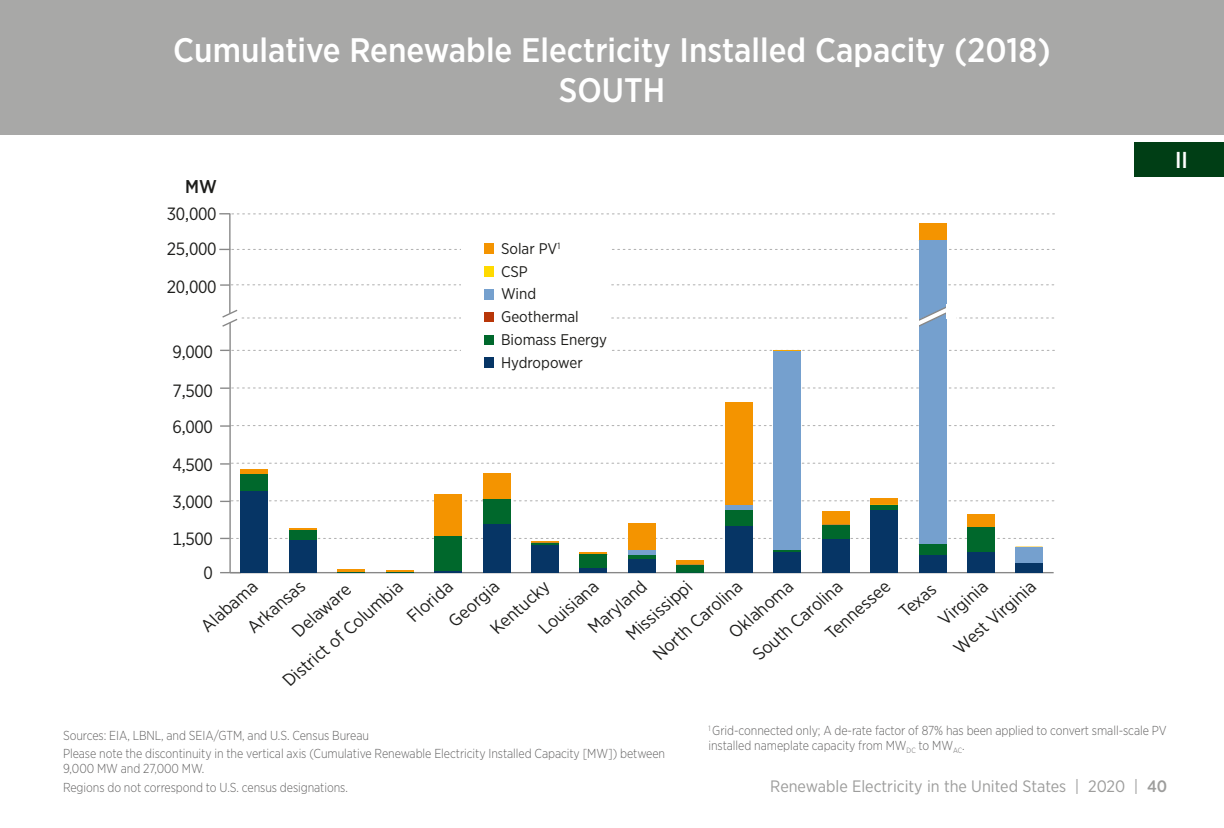
<style>
.page{position:relative;width:1224px;height:828px;background:#fff}
.page>*{position:absolute;margin:0;border:0;box-sizing:border-box;transform-origin:0 0}
.Page_Header{font:500 34px/40px "Gotham Narrow";color:#fff;text-align:center}
.t1{font:500 23px "Gotham Narrow";color:#fff}
.t2{font:500 18.6px "Gotham Narrow";color:#1d1d1b}
.t3{font:17.8px/34.6px "Gotham Narrow";color:#1d1d1b}
.t4{font:16.4px "Gotham Narrow";color:#9d9d9c}
.t5{font:15.4px "Gotham Narrow";color:#1d1d1b}
.footnote_left{font:300 13px/15px "Gotham Narrow";letter-spacing:-.005em;color:#646363;scale:.95 1}
.s1{font-weight:500}
</style>
<div class="page">
<div style="left:1134px;top:142px;width:90px;height:35px;background:#003e15"></div>
<div style="left:0;top:0;width:1224px;height:134px;background:#a8a8a7"></div>
<div style="left:484px;top:289px;width:10px;height:10px;background:#75a0ce"></div>
<div style="left:484px;top:266px;width:10px;height:10px;background:#ffda00"></div>
<div style="left:484px;top:243px;width:10px;height:10px;background:#f49400"></div>
<div style="left:484px;top:358px;width:10px;height:10px;background:#063565"></div>
<div style="left:484px;top:335px;width:10px;height:10px;background:#00682c"></div>
<hr style="left:230px;top:572px;width:824px;height:1px;background:#878787">
<hr style="left:229px;top:323px;width:2px;height:250px;background:#878787">
<svg style="left:220px;top:388px;width:834px;height:1px"></svg>
<svg style="left:220px;top:425px;width:834px;height:2px"></svg>
<svg style="left:220px;top:463px;width:834px;height:2px"></svg>
<svg style="left:220px;top:284px;width:834px;height:2px"></svg>
<div style="left:241px;top:469px;width:27px;height:5px;background:#f49400"></div>
<hr style="left:289px;top:528px;width:27px;height:2px;background:#f49400">
<hr style="left:338px;top:570px;width:27px;height:2px;background:#f49400">
<div style="left:435px;top:494px;width:27px;height:42px;background:#f49400"></div>
<div style="left:483px;top:473px;width:27px;height:26px;background:#f49400"></div>
<svg style="left:220px;top:538px;width:834px;height:5px"></svg>
<hr style="left:580px;top:552px;width:27px;height:2px;background:#f49400">
<div style="left:628px;top:523px;width:27px;height:27px;background:#f49400"></div>
<svg style="left:677px;top:561px;width:27px;height:4px"></svg>
<div style="left:725px;top:403px;width:27px;height:102px;background:#f49400"></div>
<svg style="left:220px;top:350px;width:834px;height:1px"></svg>
<div style="left:822px;top:512px;width:27px;height:13px;background:#f49400"></div>
<div style="left:871px;top:498px;width:27px;height:7px;background:#f49400"></div>
<div style="left:919px;top:223px;width:27px;height:18px;background:#f49400"></div>
<div style="left:967px;top:514px;width:28px;height:13px;background:#f49400"></div>
<div style="left:628px;top:550px;width:27px;height:5px;background:#75a0ce"></div>
<div style="left:725px;top:505px;width:27px;height:5px;background:#75a0ce"></div>
<div style="left:774px;top:351px;width:27px;height:199px;background:#75a0ce"></div>
<svg style="left:220px;top:500px;width:834px;height:6px"></svg>
<div style="left:919px;top:241px;width:27px;height:303px;background:#75a0ce"></div>
<div style="left:1016px;top:547px;width:27px;height:17px;background:#75a0ce"></div>
<div style="left:241px;top:474px;width:27px;height:17px;background:#00682c"></div>
<div style="left:289px;top:530px;width:27px;height:10px;background:#00682c"></div>
<svg style="left:338px;top:572px;width:27px;height:1px"></svg>
<svg style="left:386px;top:571px;width:27px;height:2px"></svg>
<div style="left:435px;top:536px;width:27px;height:35px;background:#00682c"></div>
<div style="left:483px;top:499px;width:27px;height:25px;background:#00682c"></div>
<hr style="left:531px;top:543px;width:28px;height:3px;background:#00682c">
<div style="left:580px;top:554px;width:27px;height:14px;background:#00682c"></div>
<hr style="left:628px;top:555px;width:27px;height:4px;background:#00682c">
<div style="left:677px;top:565px;width:27px;height:8px;background:#00682c"></div>
<div style="left:725px;top:510px;width:27px;height:16px;background:#00682c"></div>
<hr style="left:774px;top:550px;width:27px;height:2px;background:#00682c">
<div style="left:822px;top:525px;width:27px;height:14px;background:#00682c"></div>
<div style="left:871px;top:505px;width:27px;height:5px;background:#00682c"></div>
<div style="left:919px;top:544px;width:27px;height:11px;background:#00682c"></div>
<div style="left:967px;top:527px;width:28px;height:25px;background:#00682c"></div>
<div style="left:241px;top:491px;width:27px;height:82px;background:#063565"></div>
<div style="left:289px;top:540px;width:27px;height:33px;background:#063565"></div>
<hr style="left:435px;top:571px;width:27px;height:2px;background:#063565">
<div style="left:483px;top:524px;width:27px;height:49px;background:#063565"></div>
<div style="left:531px;top:546px;width:28px;height:27px;background:#063565"></div>
<div style="left:580px;top:568px;width:27px;height:5px;background:#063565"></div>
<div style="left:628px;top:559px;width:27px;height:14px;background:#063565"></div>
<div style="left:725px;top:526px;width:27px;height:47px;background:#063565"></div>
<div style="left:774px;top:552px;width:27px;height:21px;background:#063565"></div>
<div style="left:822px;top:539px;width:27px;height:34px;background:#063565"></div>
<div style="left:871px;top:510px;width:27px;height:63px;background:#063565"></div>
<div style="left:919px;top:555px;width:27px;height:18px;background:#063565"></div>
<div style="left:967px;top:552px;width:28px;height:21px;background:#063565"></div>
<div style="left:1016px;top:564px;width:27px;height:9px;background:#063565"></div>
<hr style="left:229px;top:214px;width:2px;height:99px;background:#878787">
<svg style="left:219px;top:213px;width:835px;height:1px"></svg>
<svg style="left:219px;top:249px;width:835px;height:1px"></svg>
<svg style="left:222px;top:305px;width:832px;height:23px"></svg>
<div style="left:910px;top:316px;width:9px;height:14px;background:#fff"></div>
<div style="left:946px;top:305px;width:9px;height:14px;background:#fff"></div>
<p class="Page_Header" style="left:173px;top:29px;width:879px">Cumulative Renewable Electricity Installed Capacity (2018)<br>SOUTH</p>
<p class="t2" style="left:185px;top:175px;width:33px">MW</p>
<p class="t3" style="left:167px;top:196px;width:51px">30,000<br>25,000</p>
<p class="t3" style="left:167px;top:269px;width:51px">20,000</p>
<p class="t3" style="left:172px;top:335px;width:42px">9,000</p>
<p class="t3" style="left:172px;top:373px;width:42px">7,500</p>
<p class="t3" style="left:172px;top:409px;width:42px">6,000</p>
<p class="t3" style="left:172px;top:447px;width:42px">4,500</p>
<p class="t3" style="left:172px;top:484px;width:42px">3,000</p>
<p class="t3" style="left:172px;top:521px;width:42px">1,500</p>
<p class="t5" style="left:501px;top:239px;width:61px">Solar PV<sup>1</sup></p>
<p class="t5" style="left:501px;top:262px;width:28px">CSP</p>
<p class="t5" style="left:501px;top:284px;width:37px">Wind</p>
<p class="t5" style="left:501px;top:307px;width:79px">Geothermal</p>
<p class="t5" style="left:501px;top:330px;width:108px">Biomass Energy</p>
<p class="t5" style="left:501px;top:353px;width:83px">Hydropower</p>
<p class="t3" style="left:204px;top:556px;width:11px">0</p>
<p class="t3" style="left:580px;top:616px;width:72px;rotate:-41deg">Maryland</p>
<p class="t3" style="left:617px;top:623px;width:82px;rotate:-41deg">Mississippi</p>
<p class="t3" style="left:482px;top:617px;width:72px;rotate:-41deg">Kentucky</p>
<p class="t3" style="left:817px;top:622px;width:80px;rotate:-41deg">Tennessee</p>
<p class="t3" style="left:891px;top:601px;width:43px;rotate:-41deg">Texas</p>
<p class="t3" style="left:930px;top:608px;width:60px;rotate:-41deg">Virginia</p>
<p class="t3" style="left:239px;top:616px;width:71px;rotate:-41deg">Arkansas</p>
<p class="t3" style="left:530px;top:617px;width:73px;rotate:-41deg">Louisiana</p>
<p class="t3" style="left:645px;top:643px;width:112px;rotate:-41deg">North Carolina</p>
<p class="t3" style="left:720px;top:621px;width:79px;rotate:-41deg">O klahoma</p>
<p class="t3" style="left:192px;top:615px;width:69px;rotate:-41deg">Alabama</p>
<p class="t3" style="left:744px;top:644px;width:113px;rotate:-41deg">South Carolina</p>
<p class="t3" style="left:440px;top:610px;width:61px;rotate:-41deg">Georgia</p>
<p class="t3" style="left:274px;top:670px;width:153px;rotate:-41deg">District of Columbia</p>
<p class="t3" style="left:399px;top:605px;width:55px;rotate:-41deg">Florida</p>
<p class="t3" style="left:945px;top:637px;width:103px;rotate:-41deg">W est Virginia</p>
<p class="t3" style="left:284px;top:620px;width:72px;rotate:-41deg">Delaware</p>
<h2 class="t1" style="left:1175px;top:146px;width:14px">II</h2>
<p class="footnote_left" style="left:63px;top:727px;width:324px">Sources: EIA, LBNL, and SEIA/GTM, and U.S. Census Bureau</p>
<p class="footnote_left" style="left:63px;top:746px;width:635px">Please note the discontinuity in the vertical axis (Cumulative Renewable Electricity Installed Capacity [MW]) between<br>9,000 MW and 27,000 MW.</p>
<p class="footnote_left" style="left:63px;top:780px;width:302px">Regions do not correspond to U.S. census designations.</p>
<p class="footnote_left" style="left:708px;top:723px;width:484px"><sup>1</sup> Grid-connected only; A de-rate factor of 87% has been applied to convert small-scale PV installed nameplate capacity from MW<sub>DC</sub> to MW<sub>AC</sub>.</p>
<p class="t4" style="left:770px;top:776px;width:398px">Renewable Electricity in the United States | 2020 | <span class="s1">40</span></p>
</div>
